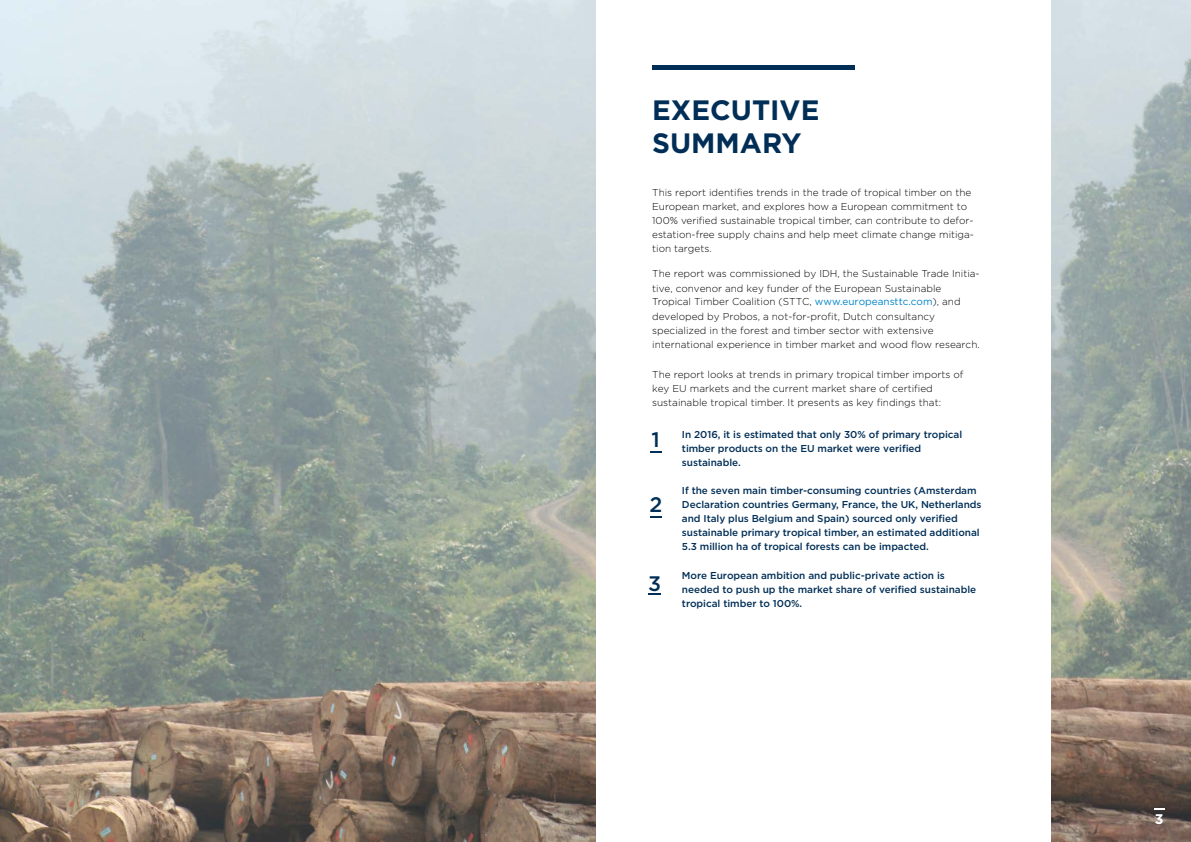
<style>
.page{position:relative;width:1191px;height:842px;background:#fff}
.page>*{position:absolute;margin:0;border:0;box-sizing:border-box;transform-origin:0 0}
.t1{font:700 28px/33px "Gotham";color:#002e56}
.t2{font:500 21px "Gotham";color:#002e56}
.t3{font:700 14px "Gotham";color:#fff}
.t4{font:300 10px/14px "Gotham";color:#000}
.t5{font:500 10px/14px "Gotham";letter-spacing:-.005em;color:#002e56}
.s1{font-weight:400;color:#0083ca}
</style>
<div class="page">
<img style="left:0;top:0;width:595px;height:842px">
<img style="left:1051px;top:0;width:140px;height:842px">
<svg style="left:648px;top:594px;width:12px;height:1px"></svg>
<div style="left:652px;top:65px;width:202px;height:5px;background:#002e56"></div>
<svg style="left:1154px;top:808px;width:10px;height:2px"></svg>
<svg style="left:650px;top:516px;width:12px;height:2px"></svg>
<svg style="left:650px;top:451px;width:12px;height:2px"></svg>
<h1 class="t1" style="left:652px;top:94px;width:169px">EXECUTIVE<br>SUMMARY</h1>
<p class="t4" style="left:652px;top:185px;width:323px">This report identifies trends in the trade of tropical timber on the European market, and explores how a European commitment to 100% verified sustainable tropical timber, can contribute to defor&shy;estation-free supply chains and help meet climate change mitiga&shy;tion targets.</p>
<p class="t4" style="left:652px;top:267px;width:329px">The report was commissioned by IDH, the Sustainable Trade Initia&shy;tive, convenor and key funder of the European Sustainable Tropical Timber Coalition (STTC, <span class="s1">www.europeansttc.com</span>), and developed by Probos, a not-for-profit, Dutch consultancy specialized in the forest and timber sector with extensive international experience in timber market and wood flow research.</p>
<p class="t4" style="left:652px;top:367px;width:313px">The report looks at trends in primary tropical timber imports of key EU markets and the current market share of certified sustainable tropical timber. It presents as key findings that:</p>
<p class="t5" style="left:682px;top:427px;width:282px">In 2016, it is estimated that only 30% of primary tropical timber products on the EU market were verified sustainable.</p>
<p class="t5" style="left:682px;top:483px;width:301px">If the seven main timber-consuming countries (Amsterdam Declaration countries Germany, France, the UK, Netherlands and Italy plus Belgium and Spain) sourced only verified sustainable primary tropical timber, an estimated additional 5.3 million ha of tropical forests can be impacted.</p>
<p class="t5" style="left:682px;top:568px;width:296px">More European ambition and public-private action is needed to push up the market share of verified sustainable tropical timber to 100%.</p>
<h2 class="t2" style="left:651px;top:426px;width:10px">1</h2>
<h2 class="t2" style="left:649px;top:491px;width:14px">2</h2>
<h2 class="t2" style="left:648px;top:570px;width:14px">3</h2>
<h3 class="t3" style="left:1154px;top:810px;width:10px">3</h3>
</div>
